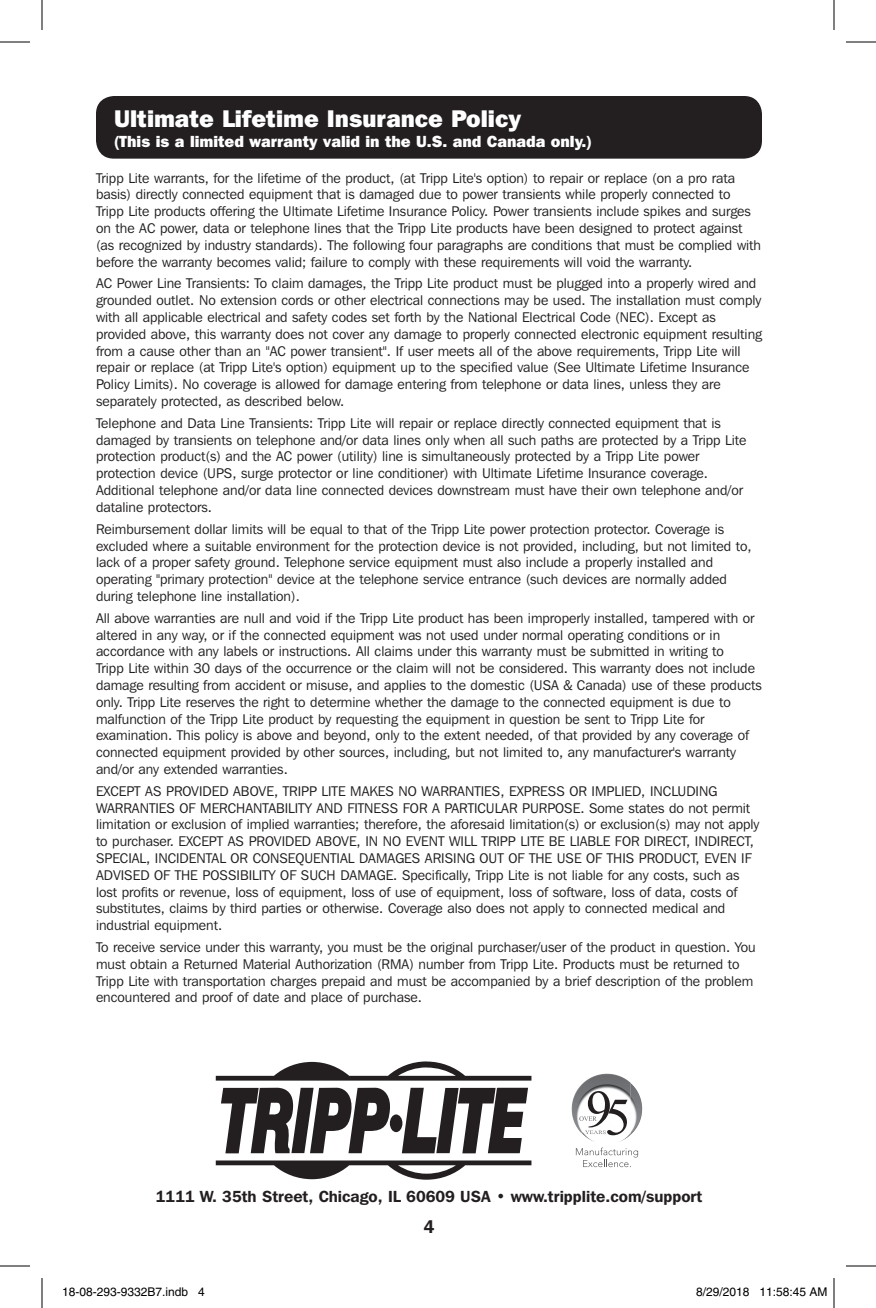
<style>
.page{position:relative;width:876px;height:1308px;background:#fff}
.page>*{position:absolute;margin:0;border:0;box-sizing:border-box;transform-origin:0 0}
.t1{font:800 24px "Franklin Gothic IT Cby BT";color:#fff}
.t2{font:600 18px "Franklin Gothic IT Cby BT";color:#231f20}
.t3{font:600 16px "Franklin Gothic IT Cby BT";color:#231f20}
.t4{font:800 16px "Franklin Gothic IT Cby BT";color:#fff}
.t5{font:14px/16.8px "Franklin Gothic IT Cby BT";color:#231f20}
.t6{font:12px "Helvetica";color:#000}
</style>
<div class="page">
<div style="left:96px;top:96px;width:666px;height:63px;background:#231f20;border-radius:18px"></div>
<div style="left:390px;top:1114px;width:12px;height:18px;background:#231f20;border-radius:50%"></div>
<svg style="left:221px;top:1088px;width:170px;height:65px"></svg>
<svg style="left:402px;top:1088px;width:126px;height:65px"></svg>
<svg style="left:216px;top:1061px;width:315px;height:20px"></svg>
<svg style="left:216px;top:1161px;width:315px;height:19px"></svg>
<img style="left:576px;top:1074px;width:29px;height:18px">
<img style="left:630px;top:1089px;width:12px;height:46px">
<img style="left:584px;top:1135px;width:40px;height:7px">
<svg style="left:576px;top:1148px;width:62px;height:19px"></svg>
<svg style="left:579px;top:1091px;width:49px;height:44px"></svg>
<hr style="left:0;top:42px;width:30px;height:1px;background:#000">
<hr style="left:846px;top:42px;width:30px;height:1px;background:#000">
<hr style="left:0;top:1266px;width:30px;height:1px;background:#000">
<hr style="left:846px;top:1266px;width:30px;height:1px;background:#000">
<hr style="left:42px;top:0;width:1px;height:30px;background:#000">
<hr style="left:42px;top:1278px;width:1px;height:30px;background:#000">
<hr style="left:834px;top:0;width:1px;height:30px;background:#000">
<hr style="left:834px;top:1278px;width:1px;height:30px;background:#000">
<p class="t1" style="left:114px;top:104px;width:409px">Ultimate Lifetime Insurance Policy</p>
<p class="t4" style="left:114px;top:131px;width:479px">(This is a limited warranty valid in the U.S. and Canada only.)</p>
<p class="t5" style="left:96px;top:169px;width:667px">Tripp Lite warrants, for the lifetime of the product, (at Tripp Lite's option) to repair or replace (on a pro rata basis) directly connected equipment that is damaged due to power transients while properly connected to Tripp Lite products offering the Ultimate Lifetime Insurance Policy. Power transients include spikes and surges on the AC power, data or telephone lines that the Tripp Lite products have been designed to protect against (as recognized by industry standards). The following four paragraphs are conditions that must be complied with before the warranty becomes valid; failure to comply with these requirements will void the warranty.</p>
<p class="t5" style="left:96px;top:275px;width:668px">AC Power Line Transients: To claim damages, the Tripp Lite product must be plugged into a properly wired and grounded outlet. No extension cords or other electrical connections may be used. The installation must comply with all applicable electrical and safety codes set forth by the National Electrical Code (NEC). Except as provided above, this warranty does not cover any damage to properly connected electronic equipment resulting from a cause other than an "AC power transient". If user meets all of the above requirements, Tripp Lite will repair or replace (at Tripp Lite's option) equipment up to the specified value (See Ultimate Lifetime Insurance Policy Limits). No coverage is allowed for damage entering from telephone or data lines, unless they are separately protected, as described below.</p>
<p class="t5" style="left:96px;top:414px;width:652px">Telephone and Data Line Transients: Tripp Lite will repair or replace directly connected equipment that is damaged by transients on telephone and/or data lines only when all such paths are protected by a Tripp Lite protection product(s) and the AC power (utility) line is simultaneously protected by a Tripp Lite power protection device (UPS, surge protector or line conditioner) with Ultimate Lifetime Insurance coverage.<br>Additional telephone and/or data line connected devices downstream must have their own telephone and/or dataline protectors.</p>
<p class="t5" style="left:96px;top:520px;width:657px">Reimbursement dollar limits will be equal to that of the Tripp Lite power protection protector. Coverage is excluded where a suitable environment for the protection device is not provided, including, but not limited to, lack of a proper safety ground. Telephone service equipment must also include a properly installed and operating "primary protection" device at the telephone service entrance (such devices are normally added during telephone line installation).</p>
<p class="t5" style="left:96px;top:609px;width:667px">All above warranties are null and void if the Tripp Lite product has been improperly installed, tampered with or altered in any way, or if the connected equipment was not used under normal operating conditions or in accordance with any labels or instructions. All claims under this warranty must be submitted in writing to<br>Tripp Lite within 30 days of the occurrence or the claim will not be considered. This warranty does not include damage resulting from accident or misuse, and applies to the domestic (USA &amp; Canada) use of these products only. Tripp Lite reserves the right to determine whether the damage to the connected equipment is due to malfunction of the Tripp Lite product by requesting the equipment in question be sent to Tripp Lite for examination. This policy is above and beyond, only to the extent needed, of that provided by any coverage of connected equipment provided by other sources, including, but not limited to, any manufacturer's warranty and/or any extended warranties.</p>
<p class="t5" style="left:96px;top:782px;width:665px">EXCEPT AS PROVIDED ABOVE, TRIPP LITE MAKES NO WARRANTIES, EXPRESS OR IMPLIED, INCLUDING WARRANTIES OF MERCHANTABILITY AND FITNESS FOR A PARTICULAR PURPOSE. Some states do not permit limitation or exclusion of implied warranties; therefore, the aforesaid limitation(s) or exclusion(s) may not apply to purchaser. EXCEPT AS PROVIDED ABOVE, IN NO EVENT WILL TRIPP LITE BE LIABLE FOR DIRECT, INDIRECT, SPECIAL, INCIDENTAL OR CONSEQUENTIAL DAMAGES ARISING OUT OF THE USE OF THIS PRODUCT, EVEN IF ADVISED OF THE POSSIBILITY OF SUCH DAMAGE. Specifically, Tripp Lite is not liable for any costs, such as lost profits or revenue, loss of equipment, loss of use of equipment, loss of software, loss of data, costs of substitutes, claims by third parties or otherwise. Coverage also does not apply to connected medical and industrial equipment.</p>
<p class="t5" style="left:96px;top:939px;width:661px">To receive service under this warranty, you must be the original purchaser/user of the product in question. You must obtain a Returned Material Authorization (RMA) number from Tripp Lite. Products must be returned to Tripp Lite with transportation charges prepaid and must be accompanied by a brief description of the problem encountered and proof of date and place of purchase.</p>
<p class="t3" style="left:156px;top:1186px;width:548px">1111 W. 35th Street, Chicago, IL 60609 USA • www.tripplite.com/support</p>
<p class="t2" style="left:424px;top:1215px;width:12px">4</p>
<p class="t6" style="left:62px;top:1285px;width:144px">18-08-293-9332B7.indb 4</p>
<p class="t6" style="left:696px;top:1285px;width:133px">8/29/2018 11:58:45 AM</p>
</div>
